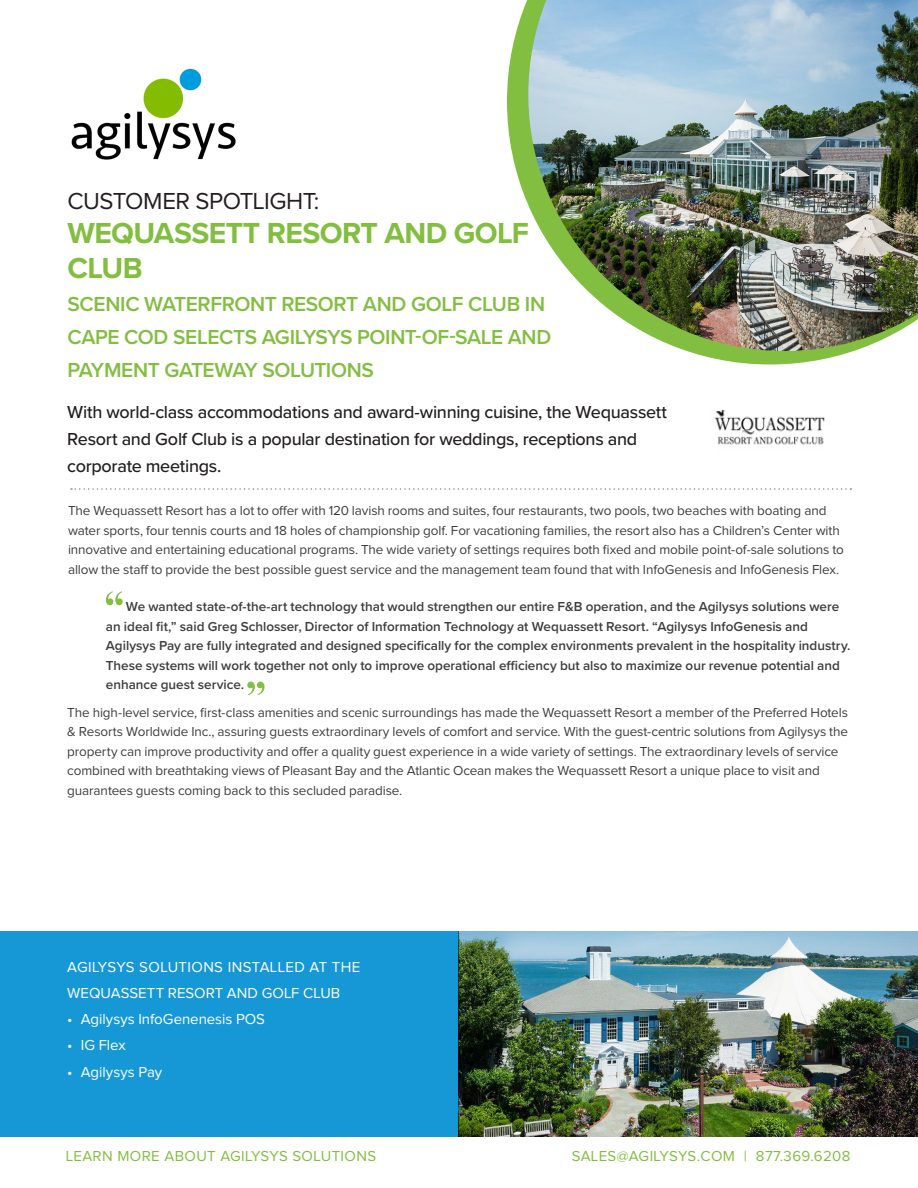
<style>
.page{position:relative;width:918px;height:1188px;background:#fff}
.page>*{position:absolute;margin:0;border:0;box-sizing:border-box;transform-origin:0 0}
.Document_Title{font:700 30px/34.5px "Proxima Nova";letter-spacing:-.02em;color:#82be40}
.Document_Title-2{font:24px "Proxima Nova";letter-spacing:-.02em;color:#231f20}
.Document_Title-3{font:600 21px/33px "Proxima Nova";letter-spacing:-.02em;color:#82be40}
.Content_Header{font:500 18px/27px "Proxima Nova";letter-spacing:-.015em;color:#231f20}
.Solutions_Header{font:15px "Proxima Nova";letter-spacing:.005em;color:#fff}
.t1{font:15px "Proxima Nova";letter-spacing:.025em;color:#82be40}
.Solutions_Header-2{font:15px "Proxima Nova";letter-spacing:.025em;color:#fff}
.Content_Text{font:13.5px/19.5px "Proxima Nova";letter-spacing:-.01em;color:#3e3e3f}
.Content_Text-2{font:600 13.5px/19.5px "Proxima Nova";color:#3e3e3f}
</style>
<div class="page">
<svg style="left:507px;top:0;width:347px;height:364px"></svg>
<img style="left:528px;top:0;width:390px;height:351px">
<img style="left:714px;top:409px;width:111px;height:36px">
<img style="left:459px;top:932px;width:459px;height:205px">
<svg style="left:71px;top:488px;width:780px;height:2px"></svg>
<div style="left:0;top:932px;width:459px;height:205px;background:#1798d6"></div>
<img style="left:71px;top:68px;width:165px;height:92px">
<svg style="left:106px;top:591px;width:17px;height:14px"></svg>
<svg style="left:247px;top:682px;width:18px;height:13px"></svg>
<p class="Document_Title-2" style="left:68px;top:190px;width:253px">CUSTOMER SPOTLIGHT:</p>
<p class="Document_Title" style="left:68px;top:215px;width:463px">WEQUASSETT RESORT AND GOLF<br>CLUB</p>
<p class="Document_Title-3" style="left:68px;top:287px;width:485px">SCENIC WATERFRONT RESORT AND GOLF CLUB IN<br>CAPE COD SELECTS AGILYSYS POINT-OF-SALE AND<br>PAYMENT GATEWAY SOLUTIONS</p>
<p class="Content_Header" style="left:67px;top:398px;width:601px">With world-class accommodations and award-winning cuisine, the Wequassett<br>Resort and Golf Club is a popular destination for weddings, receptions and corporate meetings.</p>
<p class="Content_Text" style="left:68px;top:502px;width:777px">The Wequassett Resort has a lot to offer with 120 lavish rooms and suites, four restaurants, two pools, two beaches with boating and water sports, four tennis courts and 18 holes of championship golf. For vacationing families, the resort also has a Children’s Center with innovative and entertaining educational programs. The wide variety of settings requires both fixed and mobile point-of-sale solutions to allow the staff to provide the best possible guest service and the management team found that with InfoGenesis and InfoGenesis Flex.</p>
<p class="Content_Text-2" style="left:106px;top:597px;width:746px;text-indent:20px">We wanted state-of-the-art technology that would strengthen our entire F&amp;B operation, and the Agilysys solutions were an ideal fit,” said Greg Schlosser, Director of Information Technology at Wequassett Resort. “Agilysys InfoGenesis and Agilysys Pay are fully integrated and designed specifically for the complex environments prevalent in the hospitality industry.<br>These systems will work together not only to improve operational efficiency but also to maximize our revenue potential and enhance guest service.</p>
<p class="Content_Text" style="left:67px;top:703px;width:782px">The high-level service, first-class amenities and scenic surroundings has made the Wequassett Resort a member of the Preferred Hotels &amp; Resorts Worldwide Inc., assuring guests extraordinary levels of comfort and service. With the guest-centric solutions from Agilysys the property can improve productivity and offer a quality guest experience in a wide variety of settings. The extraordinary levels of service combined with breathtaking views of Pleasant Bay and the Atlantic Ocean makes the Wequassett Resort a unique place to visit and guarantees guests coming back to this secluded paradise.</p>
<p class="Solutions_Header-2" style="left:67px;top:960px;width:295px">AGILYSYS SOLUTIONS INSTALLED AT THE</p>
<p class="Solutions_Header" style="left:67px;top:986px;width:275px">WEQUASSETT RESORT AND GOLF CLUB</p>
<p class="Solutions_Header" style="left:67px;top:1012px;width:199px">• Agilysys InfoGenenesis POS</p>
<p class="Solutions_Header" style="left:67px;top:1039px;width:60px">• IG Flex</p>
<p class="Solutions_Header" style="left:67px;top:1065px;width:96px">• Agilysys Pay</p>
<p class="t1" style="left:66px;top:1149px;width:312px">LEARN MORE ABOUT AGILYSYS SOLUTIONS</p>
<p class="t1" style="left:572px;top:1149px;width:280px">SALES@AGILYSYS.COM | 877.369.6208</p>
</div>
